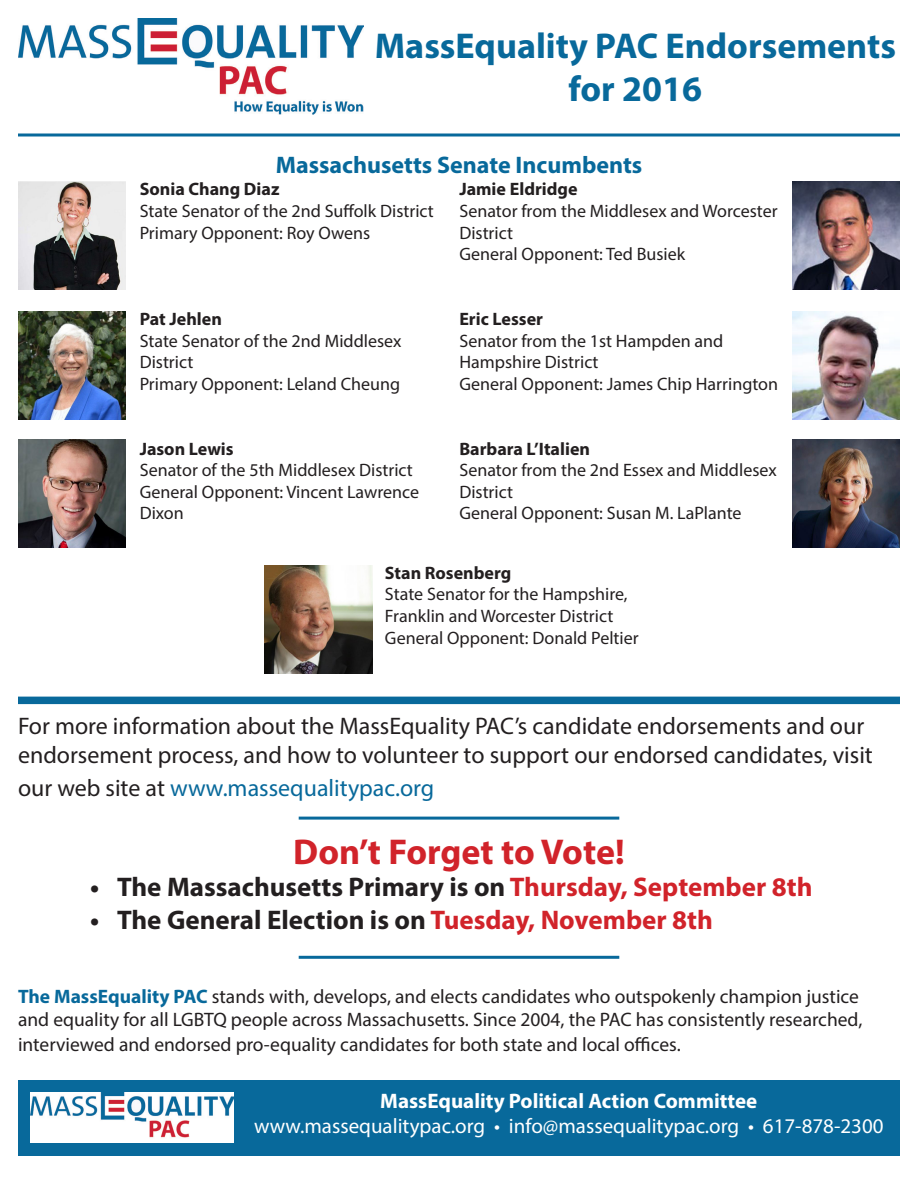
<style>
.page{position:relative;width:918px;height:1188px;background:#fff}
.page>*{position:absolute;margin:0;border:0;box-sizing:border-box;transform-origin:0 0}
.t1{font:700 36px/43.2px "Myriad Pro";color:#08699b;text-align:center}
.t2{font:700 36px "Myriad Pro";color:#d1232a}
.t3{font:700 27px "Myriad Pro";color:#231f20}
.t4{font:24px/28.8px "Myriad Pro";color:#231f20}
.t5{font:24px "Myriad Pro";color:#08699b}
.t6{font:700 24px "Myriad Pro";color:#08699b}
.t7{font:21px "Myriad Pro";color:#fff}
.t8{font:700 21px "Myriad Pro";color:#fff}
.t9{font:19.5px/23.4px "Myriad Pro";color:#231f20}
.t10{font:18px/21.6px "Myriad Pro";color:#231f20}
.t11{font:700 18px "Myriad Pro";color:#231f20}
.s1{color:#231f20}
.s2{color:#d1232a}
.s3{font-weight:700;color:#08699b}
</style>
<div class="page">
<div style="left:18px;top:1080px;width:882px;height:76px;background:#08699b"></div>
<img style="left:18px;top:182px;width:108px;height:108px">
<img style="left:18px;top:18px;width:346px;height:96px">
<hr style="left:18px;top:134px;width:882px;height:2px;background:#08699b">
<div style="left:18px;top:697px;width:882px;height:7px;background:#08699b"></div>
<img style="left:792px;top:182px;width:108px;height:108px">
<img style="left:18px;top:311px;width:108px;height:108px">
<img style="left:792px;top:311px;width:108px;height:108px">
<img style="left:18px;top:439px;width:108px;height:108px">
<img style="left:792px;top:439px;width:108px;height:108px">
<img style="left:265px;top:565px;width:108px;height:108px">
<hr style="left:299px;top:956px;width:320px;height:3px;background:#08699b">
<hr style="left:299px;top:817px;width:320px;height:3px;background:#08699b">
<img style="left:31px;top:1093px;width:203px;height:50px">
<p class="t1" style="left:375px;top:23px;width:523px">MassEquality PAC Endorsements for 2016</p>
<p class="t6" style="left:276px;top:149px;width:368px">Massachusetts Senate Incumbents</p>
<p class="t11" style="left:140px;top:177px;width:141px">Sonia Chang Diaz</p>
<p class="t10" style="left:140px;top:200px;width:296px">State Senator of the 2nd Suffolk District</p>
<p class="t10" style="left:140px;top:221px;width:232px">Primary Opponent: Roy Owens</p>
<p class="t11" style="left:459px;top:177px;width:120px">Jamie Eldridge</p>
<p class="t10" style="left:459px;top:200px;width:320px">Senator from the Middlesex and Worcester<br>District</p>
<p class="t10" style="left:459px;top:243px;width:227px">General Opponent: Ted Busiek</p>
<p class="t11" style="left:140px;top:307px;width:84px">Pat Jehlen</p>
<p class="t10" style="left:140px;top:329px;width:263px">State Senator of the 2nd Middlesex<br>District</p>
<p class="t10" style="left:140px;top:373px;width:262px">Primary Opponent: Leland Cheung</p>
<p class="t11" style="left:140px;top:437px;width:96px">Jason Lewis</p>
<p class="t10" style="left:140px;top:459px;width:275px">Senator of the 5th Middlesex District</p>
<p class="t10" style="left:140px;top:481px;width:281px">General Opponent: Vincent Lawrence<br>Dixon</p>
<p class="t11" style="left:459px;top:307px;width:85px">Eric Lesser</p>
<p class="t10" style="left:459px;top:329px;width:266px">Senator from the 1st Hampden and<br>Hampshire District</p>
<p class="t10" style="left:459px;top:373px;width:320px">General Opponent: James Chip Harrington</p>
<p class="t11" style="left:459px;top:437px;width:132px">Barbara L’Italien</p>
<p class="t10" style="left:459px;top:459px;width:319px">Senator from the 2nd Essex and Middlesex<br>District</p>
<p class="t10" style="left:459px;top:502px;width:284px">General Opponent: Susan M. LaPlante</p>
<p class="t11" style="left:385px;top:561px;width:128px">Stan Rosenberg</p>
<p class="t10" style="left:385px;top:583px;width:244px">State Senator for the Hampshire,<br>Franklin and Worcester District</p>
<p class="t10" style="left:385px;top:626px;width:255px">General Opponent: Donald Peltier</p>
<p class="t4" style="left:18px;top:712px;width:856px">For more information about the MassEquality PAC’s candidate endorsements and our endorsement process, and how to volunteer to support our endorsed candidates, visit</p>
<p class="t5" style="left:18px;top:773px;width:418px"><span class="s1">our web site at</span> www.massequalitypac.org</p>
<p class="t2" style="left:293px;top:828px;width:333px">Don’t Forget to Vote!</p>
<p class="t3" style="left:90px;top:870px;width:724px">• The Massachusetts Primary is on <span class="s2">Thursday, September 8th</span></p>
<p class="t3" style="left:90px;top:902px;width:624px">• The General Election is on <span class="s2">Tuesday, November 8th</span></p>
<p class="t9" style="left:18px;top:984px;width:846px"><span class="s3">The MassEquality PAC</span> stands with, develops, and elects candidates who outspokenly champion justice and equality for all LGBTQ people across Massachusetts. Since 2004, the PAC has consistently researched,</p>
<p class="t9" style="left:18px;top:1033px;width:664px">interviewed and endorsed pro-equality candidates for both state and local offices.</p>
<p class="t8" style="left:380px;top:1087px;width:379px">MassEquality Political Action Committee</p>
<p class="t7" style="left:254px;top:1113px;width:631px">www.massequalitypac.org • info@massequalitypac.org • 617-878-2300</p>
</div>
